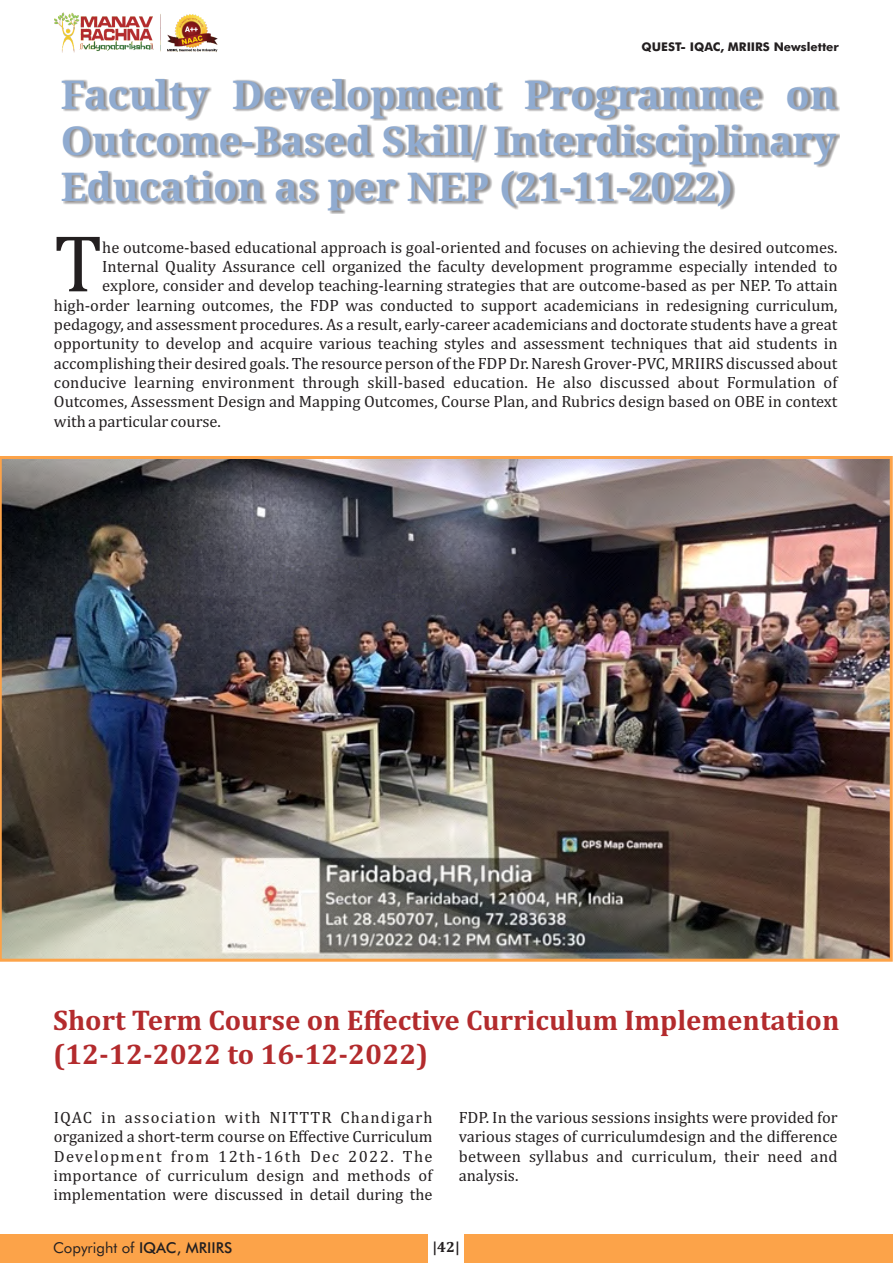
<style>
.page{position:relative;width:893px;height:1263px;background:#fff}
.page>*{position:absolute;margin:0;border:0;box-sizing:border-box;transform-origin:0 0}
.t1{font:81.6px "Cambria";color:#231f20}
.t2{font:700 39.6px/46px "Droid Serif";color:#90abd0;text-align:justify}
.t3{font:700 28.8px/33.8px "Cambria";color:#b32b2d}
.t4{font:16.5px/19.4px "Cambria";color:#231f20;text-align:justify}
.t5{font:15px "Futura BT";color:#231f20}
.t6{font:700 15px "Cambria";color:#231f20}
.t7{font:700 12px "Futura BT";color:#231f20}
.s1{font-weight:500}
</style>
<div class="page">
<div style="left:0;top:1234px;width:893px;height:29px;background:#fca349"></div>
<div style="left:428px;top:1234px;width:36px;height:29px;background:#fff"></div>
<img style="left:54px;top:12px;width:164px;height:41px">
<div style="left:63px;top:80px;width:777px;height:134px;background:#231f20;opacity:.49"></div>
<img style="left:0;top:456px;width:893px;height:506px">
<p class="t7" style="left:642px;top:42px;width:199px">QUEST- IQAC, MRIIRS Newsletter</p>
<h2 class="t2" style="left:61px;top:75px;width:777px">Faculty Development Programme on Outcome-Based Skill/ Interdisciplinary Education as per NEP (21-11-2022)</h2>
<p class="t4" style="left:102px;top:238px;width:737px">he outcome-based educational approach is goal-oriented and focuses on achieving the desired outcomes.</p>
<h1 class="t1" style="left:54px;top:228px;width:50px">T</h1>
<p class="t4" style="left:102px;top:258px;width:737px">Internal Quality Assurance cell organized the faculty development programme especially intended to</p>
<p class="t4" style="left:102px;top:277px;width:737px">explore, consider and develop teaching-learning strategies that are outcome-based as per NEP. To attain</p>
<p class="t4" style="left:54px;top:296px;width:785px">high-order learning outcomes, the FDP was conducted to support academicians in redesigning curriculum,</p>
<p class="t4" style="left:54px;top:316px;width:785px">pedagogy, and assessment procedures. As a result, early-career academicians and doctorate students have a great</p>
<p class="t4" style="left:54px;top:335px;width:785px">opportunity to develop and acquire various teaching styles and assessment techniques that aid students in</p>
<p class="t4" style="left:54px;top:354px;width:785px">accomplishing their desired goals. The resource person of the FDP Dr. Naresh Grover-PVC, MRIIRS discussed about</p>
<p class="t4" style="left:54px;top:374px;width:785px">conducive learning environment through skill-based education. He also discussed about Formulation of</p>
<p class="t4" style="left:54px;top:393px;width:785px">Outcomes, Assessment Design and Mapping Outcomes, Course Plan, and Rubrics design based on OBE in context</p>
<p class="t4" style="left:54px;top:412px;width:169px">with a particular course.</p>
<h3 class="t3" style="left:53px;top:1005px;width:788px">Short Term Course on Effective Curriculum Implementation (12-12-2022 to 16-12-2022)</h3>
<p class="t4" style="left:54px;top:1109px;width:380px">IQAC in association with NITTTR Chandigarh organized a short-term course on Effective Curriculum Development from 12th-16th Dec 2022. The importance of curriculum design and methods of implementation were discussed in detail during the</p>
<p class="t4" style="left:459px;top:1109px;width:380px">FDP. In the various sessions insights were provided for various stages of curriculumdesign and the difference between syllabus and curriculum, their need and analysis.</p>
<p class="t5" style="left:53px;top:1242px;width:181px">Copyright of <span class="s1">IQAC, MRIIRS</span></p>
<p class="t6" style="left:432px;top:1240px;width:29px">|42|</p>
</div>
